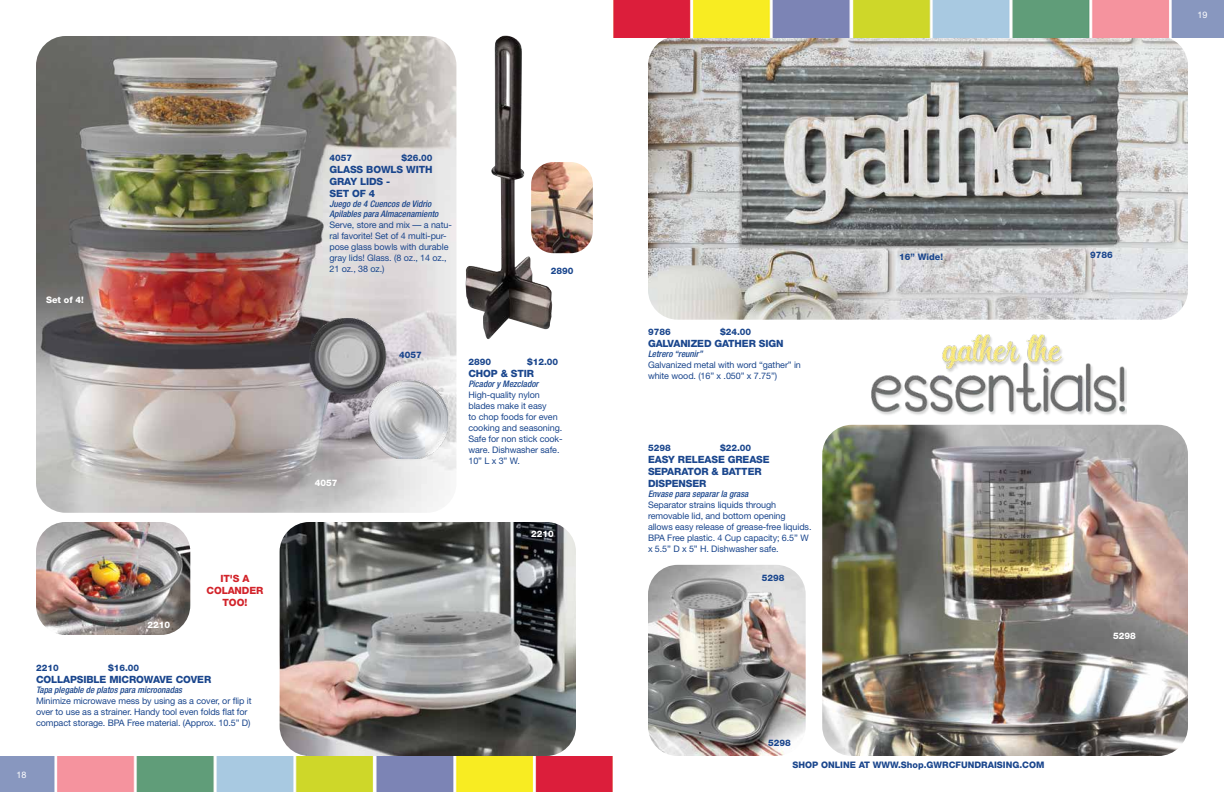
<style>
.page{position:relative;width:1224px;height:792px;background:#fff}
.page>*{position:absolute;margin:0;border:0;box-sizing:border-box;transform-origin:0 0}
.t1{font:800 10px/12px "Helvetica Neue";letter-spacing:-.01em;color:#1a468d}
.t2{font:800 10px/12px "Helvetica Neue";letter-spacing:-.01em;color:#d2232a;text-align:center}
.t3{font:9px/11px "Helvetica Neue";letter-spacing:-.01em;color:#1a468d}
.t4{font:italic 500 condensed 9px/10px "Helvetica Neue";color:#1a468d}
.t5{font:800 9px "Helvetica Neue";color:#1a468d}
.t6{font:800 9px "Helvetica Neue";color:#fff}
.t7{font:9px "Helvetica Neue";color:#fff}
</style>
<div class="page">
<img style="left:280px;top:522px;width:296px;height:234px">
<img style="left:36px;top:522px;width:154px;height:113px">
<img style="left:648px;top:565px;width:158px;height:191px">
<img style="left:822px;top:425px;width:366px;height:331px">
<img style="left:552px;top:162px;width:41px;height:91px">
<img style="left:466px;top:35px;width:86px;height:305px">
<img style="left:36px;top:36px;width:420px;height:477px">
<img style="left:648px;top:37px;width:540px;height:283px">
<img style="left:309px;top:318px;width:139px;height:141px">
<img style="left:613px;top:0;width:611px;height:37px">
<img style="left:0;top:757px;width:613px;height:35px">
<img style="left:870px;top:312px;width:257px;height:119px">
<p class="t6" style="left:46px;top:295px;width:39px">Set of 4!</p>
<p class="t6" style="left:148px;top:619px;width:24px">2210</p>
<p class="t2" style="left:207px;top:573px;width:58px">IT'S A<br>COLANDER<br>TOO!</p>
<p class="t5" style="left:36px;top:662px;width:24px">2210</p>
<p class="t5" style="left:108px;top:662px;width:33px">$16.00</p>
<p class="t1" style="left:36px;top:673px;width:177px">COLLAPSIBLE MICROWAVE COVER</p>
<p class="t4" style="left:36px;top:685px;width:148px">Tapa plegable de platos para microonadas</p>
<p class="t3" style="left:36px;top:695px;width:217px">Minimize microwave mess by using as a cover, or flip it over to use as a strainer. Handy tool even folds flat for compact storage. BPA Free material. (Approx. 10.5” D)</p>
<p class="t7" style="left:17px;top:770px;width:11px">18</p>
<p class="t5" style="left:329px;top:152px;width:24px">4057</p>
<p class="t5" style="left:401px;top:152px;width:33px">$26.00</p>
<p class="t1" style="left:329px;top:163px;width:105px">GLASS BOWLS WITH<br>GRAY LIDS -<br>SET OF 4</p>
<p class="t4" style="left:329px;top:199px;width:110px">Juego de 4 Cuencos de Vidrio<br>Apilables para Almacenamiento</p>
<p class="t3" style="left:329px;top:219px;width:124px">Serve, store and mix — a natu&shy;ral favorite! Set of 4 multi-pur&shy;pose glass bowls with durable gray lids! Glass. (8 oz., 14 oz.,<br>21 oz., 38 oz.)</p>
<p class="t5" style="left:551px;top:266px;width:24px">2890</p>
<p class="t6" style="left:315px;top:478px;width:24px">4057</p>
<p class="t5" style="left:399px;top:349px;width:24px">4057</p>
<p class="t5" style="left:468px;top:357px;width:24px">2890</p>
<p class="t5" style="left:527px;top:357px;width:33px">$12.00</p>
<p class="t1" style="left:468px;top:368px;width:67px">CHOP &amp; STIR</p>
<p class="t4" style="left:468px;top:379px;width:71px">Picador y Mezclador</p>
<p class="t3" style="left:468px;top:389px;width:96px">High-quality nylon blades make it easy<br>to chop foods for even cooking and seasoning.<br>Safe for non stick cook&shy;ware. Dishwasher safe.<br>10” L x 3” W.</p>
<p class="t6" style="left:531px;top:528px;width:24px">2210</p>
<p class="t7" style="left:1197px;top:10px;width:11px">19</p>
<p class="t5" style="left:648px;top:326px;width:24px">9786</p>
<p class="t5" style="left:720px;top:326px;width:33px">$24.00</p>
<p class="t1" style="left:648px;top:337px;width:137px">GALVANIZED GATHER SIGN</p>
<p class="t4" style="left:648px;top:348px;width:56px">Letrero “reunir”</p>
<p class="t3" style="left:648px;top:359px;width:155px">Galvanized metal with word “gather” in white wood. (16” x .050” x 7.75”)</p>
<p class="t5" style="left:648px;top:443px;width:24px">5298</p>
<p class="t5" style="left:720px;top:443px;width:33px">$22.00</p>
<p class="t1" style="left:648px;top:454px;width:123px">EASY RELEASE GREASE<br>SEPARATOR &amp; BATTER<br>DISPENSER</p>
<p class="t4" style="left:648px;top:489px;width:102px">Envase para separar la grasa</p>
<p class="t3" style="left:648px;top:500px;width:165px">Separator strains liquids through removable lid, and bottom opening allows easy release of grease-free liquids.<br>BPA Free plastic. 4 Cup capacity; 6.5” W x 5.5” D x 5” H. Dishwasher safe.</p>
<p class="t5" style="left:762px;top:573px;width:24px">5298</p>
<p class="t5" style="left:768px;top:737px;width:24px">5298</p>
<p class="t5" style="left:899px;top:252px;width:45px">16” Wide!</p>
<p class="t5" style="left:792px;top:759px;width:254px">SHOP ONLINE AT WWW.Shop.GWRCFUNDRAISING.COM</p>
<p class="t5" style="left:1090px;top:249px;width:24px">9786</p>
<p class="t6" style="left:1113px;top:630px;width:24px">5298</p>
</div>
